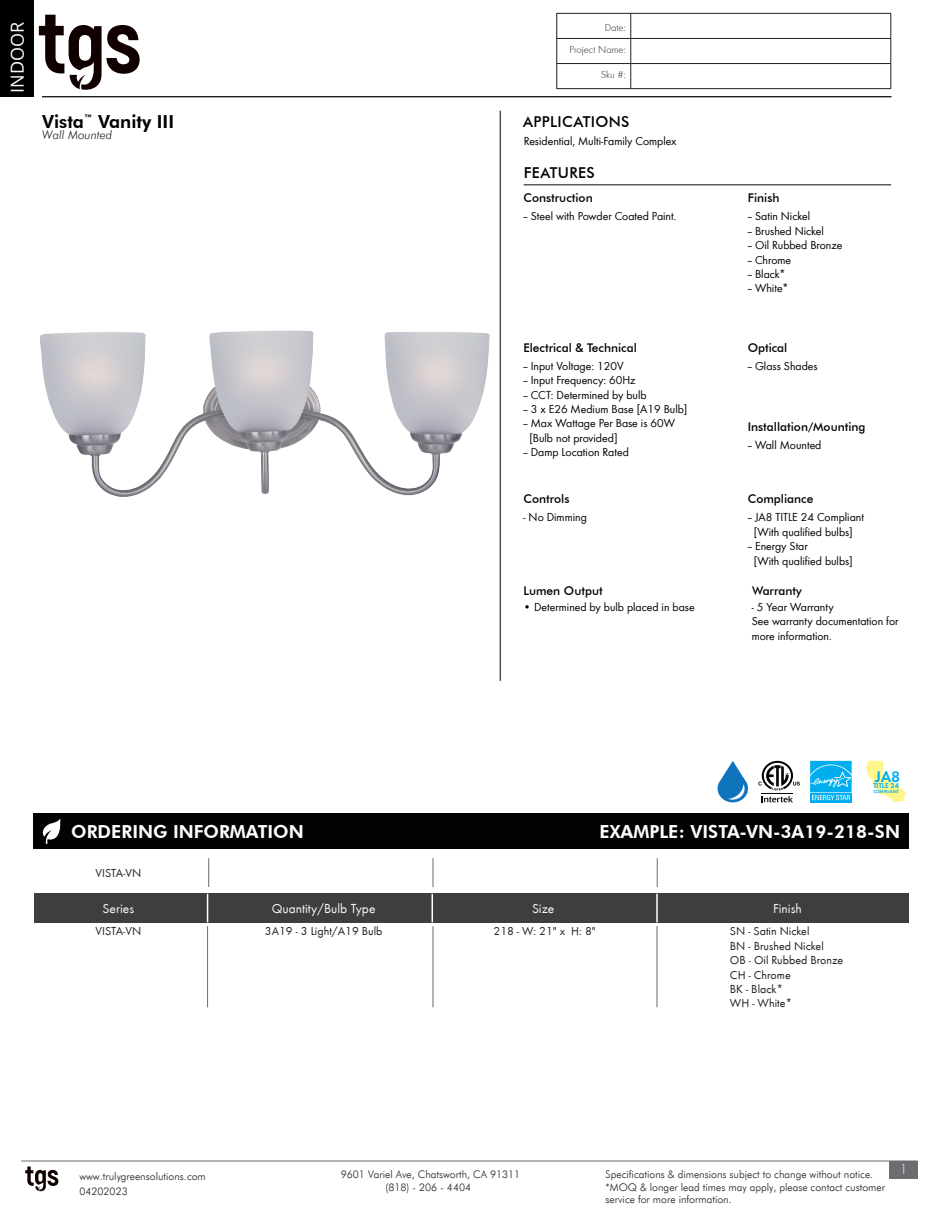
<style>
.page{position:relative;width:945px;height:1215px;background:#fff}
.page>*{position:absolute;margin:0;border:0;box-sizing:border-box;transform-origin:0 0}
.t1{font:800 18px "Futura BT";color:#fff}
.t2{font:800 18px "Futura BT";color:#000}
.t3{font:18px "Open Sans";color:#fafafa}
.t4{font:15.75px "Futura Dem";color:#00aeef}
.t5{font:500 15px "Futura BT";letter-spacing:.025em;color:#000}
.t6{font:300 15px "Futura Round";color:#f7f7f8}
.t7{font:13.5px "Futura Round";color:#f7f7f8}
.t8{font:12px/14.4px "Futura Boo";color:#000}
.t9{font:12px "Futura Round";color:#231f20}
.t10{font:500 12px "Futura BT";color:#000}
.t11{font:italic 300 12px "Futura BT";color:#231f20}
.t12{font:300 10.5px/12px "Futura BT";color:#231f20}
.t13{font:300 10.5px "Futura Round";color:#231f20}
.t14{font:7.35px "Futura Dem";color:#00aeef}
.t15{font:4.65px "Futura Dem";color:#00aeef}
</style>
<div class="page">
<svg style="left:25px;top:1167px;width:33px;height:24px"></svg>
<div style="left:889px;top:1161px;width:28px;height:18px;background:#6c6d70"></div>
<hr style="left:21px;top:1161px;width:896px;height:1px;background:#6c6d70">
<div style="left:0;top:0;width:34px;height:96px;background:#000"></div>
<svg style="left:39px;top:15px;width:101px;height:75px"></svg>
<div style="left:34px;top:893px;width:875px;height:30px;background:#3e3e3f"></div>
<div style="left:34px;top:813px;width:875px;height:36px;background:#030303"></div>
<svg style="left:43px;top:818px;width:18px;height:26px"></svg>
<svg style="left:207px;top:894px;width:1px;height:28px"></svg>
<hr style="left:207px;top:926px;width:1px;height:81px;background:#6c6d70">
<svg style="left:432px;top:894px;width:1px;height:28px"></svg>
<hr style="left:656px;top:894px;width:2px;height:28px;background:#fff">
<hr style="left:657px;top:926px;width:1px;height:81px;background:#6c6d70">
<hr style="left:433px;top:926px;width:1px;height:81px;background:#6c6d70">
<hr style="left:42px;top:96px;width:849px;height:1px;background:#231f20">
<hr style="left:500px;top:111px;width:1px;height:570px;background:#231f20">
<svg style="left:630px;top:14px;width:1px;height:74px"></svg>
<hr style="left:557px;top:13px;width:74px;height:1px;background:#231f20">
<hr style="left:631px;top:13px;width:260px;height:1px;background:#231f20">
<hr style="left:557px;top:38px;width:74px;height:1px;background:#231f20">
<hr style="left:631px;top:38px;width:260px;height:1px;background:#231f20">
<hr style="left:557px;top:63px;width:74px;height:1px;background:#231f20">
<svg style="left:556px;top:14px;width:1px;height:74px"></svg>
<hr style="left:631px;top:63px;width:260px;height:1px;background:#231f20">
<svg style="left:891px;top:14px;width:1px;height:74px"></svg>
<hr style="left:557px;top:88px;width:74px;height:1px;background:#231f20">
<hr style="left:631px;top:88px;width:260px;height:1px;background:#231f20">
<svg style="left:208px;top:858px;width:1px;height:29px"></svg>
<svg style="left:433px;top:858px;width:1px;height:29px"></svg>
<svg style="left:657px;top:858px;width:1px;height:29px"></svg>
<img style="left:40px;top:331px;width:450px;height:166px">
<hr style="left:524px;top:184px;width:367px;height:1px;background:#231f20">
<svg style="left:758px;top:761px;width:42px;height:41px"></svg>
<svg style="left:718px;top:761px;width:30px;height:41px"></svg>
<svg style="left:810px;top:800px;width:42px;height:2px"></svg>
<svg style="left:810px;top:761px;width:42px;height:39px;background:#29bbf1"></svg>
<svg style="left:866px;top:761px;width:40px;height:41px"></svg>
<h1 class="t3" style="left:5px;top:93px;width:72px;rotate:-90deg">INDOOR</h1>
<p class="t2" style="left:42px;top:110px;width:134px">Vista<sup>™</sup> Vanity III</p>
<p class="t11" style="left:42px;top:128px;width:72px">Wall Mounted</p>
<p class="t13" style="left:605px;top:20px;width:23px">Date:</p>
<p class="t13" style="left:569px;top:43px;width:58px">Project Name:</p>
<p class="t13" style="left:601px;top:68px;width:26px">Sku #:</p>
<p class="t5" style="left:523px;top:112px;width:108px">APPLICATIONS</p>
<p class="t8" style="left:524px;top:134px;width:154px">Residential, Multi-Family Complex</p>
<p class="t5" style="left:524px;top:163px;width:73px">FEATURES</p>
<p class="t10" style="left:523px;top:190px;width:71px">Construction</p>
<p class="t10" style="left:748px;top:190px;width:33px">Finish</p>
<p class="t8" style="left:523px;top:208px;width:154px">-- Steel with Powder Coated Paint.</p>
<p class="t8" style="left:748px;top:208px;width:64px">-- Satin Nickel</p>
<p class="t8" style="left:748px;top:223px;width:78px">-- Brushed Nickel</p>
<p class="t8" style="left:748px;top:237px;width:96px">-- Oil Rubbed Bronze</p>
<p class="t8" style="left:748px;top:252px;width:45px">-- Chrome</p>
<p class="t8" style="left:748px;top:266px;width:40px">-- Black*</p>
<p class="t8" style="left:748px;top:280px;width:42px">-- White*</p>
<p class="t10" style="left:523px;top:340px;width:115px">Electrical &amp; Technical</p>
<p class="t10" style="left:748px;top:340px;width:41px">Optical</p>
<p class="t8" style="left:523px;top:358px;width:102px">-- Input Voltage: 120V</p>
<p class="t8" style="left:523px;top:372px;width:114px">-- Input Frequency: 60Hz</p>
<p class="t8" style="left:523px;top:387px;width:125px">-- CCT: Determined by bulb</p>
<p class="t8" style="left:523px;top:401px;width:166px">-- 3 x E26 Medium Base [A19 Bulb]</p>
<p class="t8" style="left:523px;top:416px;width:153px">-- Max Wattage Per Base is 60W</p>
<p class="t8" style="left:529px;top:430px;width:90px">[Bulb not provided]</p>
<p class="t8" style="left:523px;top:444px;width:107px">-- Damp Location Rated</p>
<p class="t8" style="left:748px;top:358px;width:71px">-- Glass Shades</p>
<p class="t10" style="left:748px;top:420px;width:119px">Installation/Mounting</p>
<p class="t8" style="left:748px;top:438px;width:75px">-- Wall Mounted</p>
<p class="t10" style="left:523px;top:491px;width:48px">Controls</p>
<p class="t10" style="left:748px;top:491px;width:67px">Compliance</p>
<p class="t8" style="left:523px;top:509px;width:65px">- No Dimming</p>
<p class="t8" style="left:748px;top:510px;width:118px">-- JA8 TITLE 24 Compliant</p>
<p class="t8" style="left:754px;top:524px;width:101px">[With qualified bulbs]</p>
<p class="t8" style="left:748px;top:538px;width:62px">-- Energy Star</p>
<p class="t8" style="left:754px;top:553px;width:101px">[With qualified bulbs]</p>
<p class="t10" style="left:523px;top:584px;width:81px">Lumen Output</p>
<p class="t8" style="left:523px;top:599px;width:173px">• Determined by bulb placed in base</p>
<p class="t10" style="left:752px;top:584px;width:51px">Warranty</p>
<p class="t8" style="left:752px;top:599px;width:84px">- 5 Year Warranty</p>
<p class="t8" style="left:752px;top:613px;width:148px">See warranty documentation for more information.</p>
<h2 class="t4" style="left:875px;top:765px;width:27px">JA8</h2>
<p class="t14" style="left:873px;top:780px;width:27px">TITLE 24</p>
<p class="t1" style="left:71px;top:821px;width:234px">ORDERING INFORMATION</p>
<p class="t9" style="left:95px;top:864px;width:47px">VISTA-VN</p>
<p class="t15" style="left:873px;top:789px;width:27px">COMPLIANT</p>
<p class="t1" style="left:600px;top:821px;width:302px">EXAMPLE: VISTA-VN-3A19-218-SN</p>
<p class="t7" style="left:103px;top:898px;width:33px">Series</p>
<p class="t7" style="left:272px;top:898px;width:105px">Quantity/Bulb Type</p>
<p class="t7" style="left:532px;top:898px;width:24px">Size</p>
<p class="t7" style="left:773px;top:898px;width:30px">Finish</p>
<p class="t9" style="left:265px;top:923px;width:119px">3A19 - 3 Light/A19 Bulb</p>
<p class="t9" style="left:494px;top:923px;width:104px">218 - W: 21" x H: 8"</p>
<p class="t9" style="left:730px;top:923px;width:81px">SN - Satin Nickel</p>
<p class="t9" style="left:730px;top:937px;width:95px">BN - Brushed Nickel</p>
<p class="t9" style="left:730px;top:951px;width:115px">OB - Oil Rubbed Bronze</p>
<p class="t9" style="left:730px;top:966px;width:62px">CH - Chrome</p>
<p class="t9" style="left:730px;top:980px;width:55px">BK - Black*</p>
<p class="t9" style="left:730px;top:995px;width:64px">WH - White*</p>
<p class="t9" style="left:95px;top:923px;width:47px">VISTA-VN</p>
<p class="t12" style="left:79px;top:1170px;width:128px">www.trulygreensolutions.com</p>
<p class="t12" style="left:341px;top:1168px;width:181px">9601 Variel Ave, Chatsworth, CA 91311</p>
<p class="t12" style="left:606px;top:1169px;width:269px">Specifications &amp; dimensions subject to change without notice.</p>
<p class="t12" style="left:386px;top:1181px;width:87px">(818) - 206 - 4404</p>
<p class="t12" style="left:606px;top:1181px;width:281px">*MOQ &amp; longer lead times may apply, please contact customer service for more information.</p>
<p class="t12" style="left:79px;top:1186px;width:50px">04202023</p>
<p class="t6" style="left:900px;top:1159px;width:10px">1</p>
</div>
